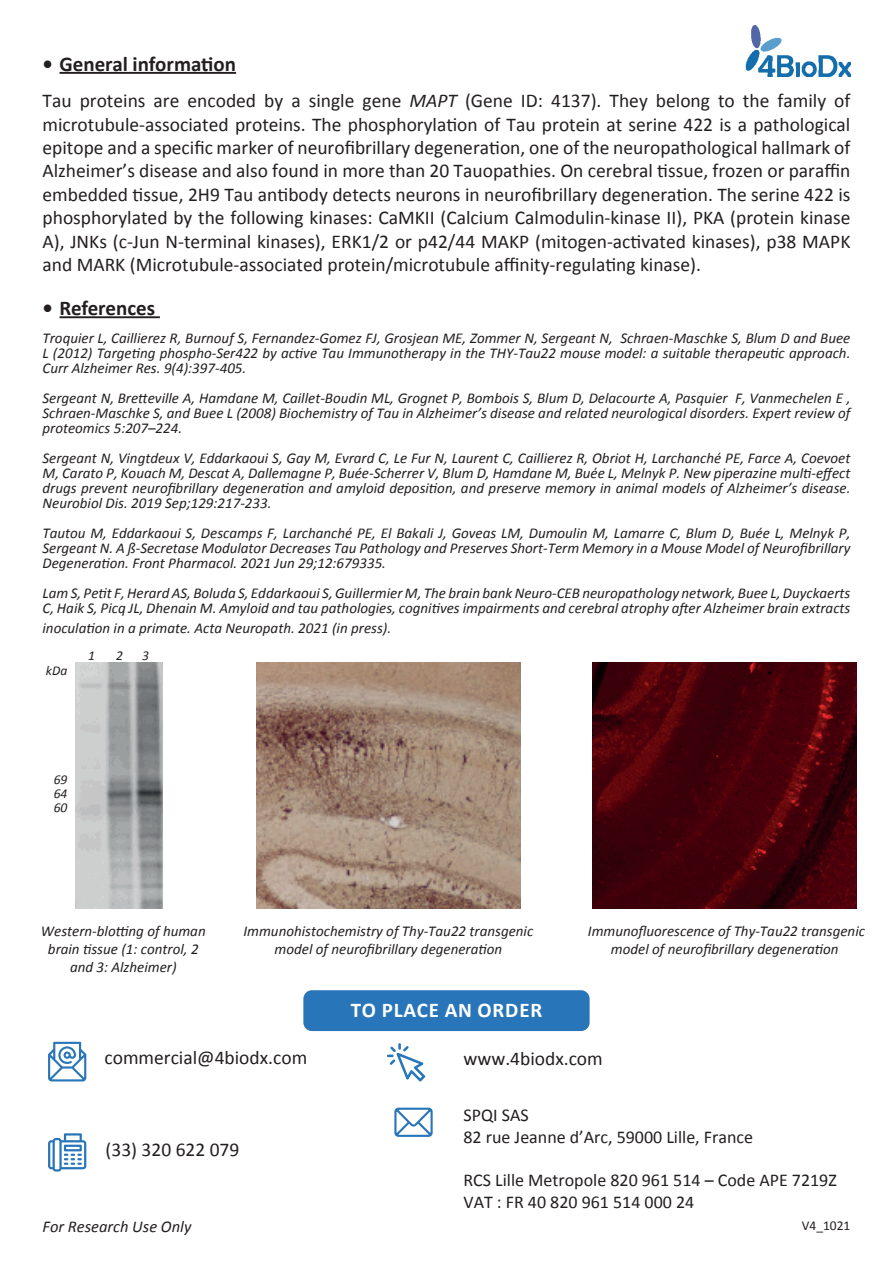
<style>
.page{position:relative;width:893px;height:1263px;background:#fff}
.page>*{position:absolute;margin:0;border:0;box-sizing:border-box;transform-origin:0 0}
.t1{font:700 21px "Calibri";color:#231f20}
.t2{font:700 21px "Calibri";letter-spacing:.04em;color:#fff}
.t3{font:19.5px/23.4px "Calibri";color:#231f20;text-align:justify}
.t4{font:18px/21.6px "Calibri";color:#231f20}
.t5{font:italic 16.5px "Calibri";color:#231f20}
.t6{font:italic 15px/15px "Calibri";color:#231f20;text-align:justify}
.t7{font:italic 13.5px/13.8px "Calibri";color:#231f20;text-align:justify}
.t8{font:13.5px "Calibri";color:#231f20}
.s1{font-style:italic}
</style>
<div class="page">
<hr style="left:60px;top:72px;width:176px;height:2px;background:#231f20">
<hr style="left:60px;top:316px;width:100px;height:2px;background:#231f20">
<div style="left:303px;top:990px;width:287px;height:41px;background:#2875ba;border-radius:9px"></div>
<img style="left:76px;top:663px;width:86px;height:245px">
<img style="left:745px;top:25px;width:105px;height:52px">
<svg style="left:387px;top:1043px;width:38px;height:38px"></svg>
<svg style="left:48px;top:1042px;width:38px;height:39px"></svg>
<svg style="left:394px;top:1108px;width:39px;height:29px"></svg>
<svg style="left:48px;top:1133px;width:38px;height:38px"></svg>
<img style="left:257px;top:663px;width:263px;height:245px">
<img style="left:593px;top:663px;width:264px;height:245px">
<h1 class="t1" style="left:43px;top:51px;width:195px">• General information</h1>
<p class="t3" style="left:43px;top:89px;width:809px">Tau proteins are encoded by a single gene <span class="s1">MAPT</span> (Gene ID: 4137). They belong to the family of microtubule-associated proteins. The phosphorylation of Tau protein at serine 422 is a pathological epitope and a specific marker of neurofibrillary degeneration, one of the neuropathological hallmark of Alzheimer’s disease and also found in more than 20 Tauopathies. On cerebral tissue, frozen or paraffin embedded tissue, 2H9 Tau antibody detects neurons in neurofibrillary degeneration. The serine 422 is phosphorylated by the following kinases: CaMKII (Calcium Calmodulin-kinase II), PKA (protein kinase A), JNKs (c-Jun N-terminal kinases), ERK1/2 or p42/44 MAKP (mitogen-activated kinases), p38 MAPK and MARK (Microtubule-associated protein/microtubule affinity-regulating kinase).</p>
<h1 class="t1" style="left:43px;top:295px;width:114px">• References</h1>
<p class="t6" style="left:43px;top:330px;width:809px">Troquier L, Caillierez R, Burnouf S, Fernandez-Gomez FJ, Grosjean ME, Zommer N, Sergeant N, Schraen-Maschke S, Blum D and Buee L (2012) Targeting phospho-Ser422 by active Tau Immunotherapy in the THY-Tau22 mouse model: a suitable therapeutic approach.<br>Curr Alzheimer Res. 9(4):397-405.</p>
<p class="t6" style="left:43px;top:390px;width:809px">Sergeant N, Bretteville A, Hamdane M, Caillet-Boudin ML, Grognet P, Bombois S, Blum D, Delacourte A, Pasquier F, Vanmechelen E , Schraen-Maschke S, and Buee L (2008) Biochemistry of Tau in Alzheimer’s disease and related neurological disorders. Expert review of proteomics 5:207–224.</p>
<p class="t6" style="left:43px;top:450px;width:809px">Sergeant N, Vingtdeux V, Eddarkaoui S, Gay M, Evrard C, Le Fur N, Laurent C, Caillierez R, Obriot H, Larchanché PE, Farce A, Coevoet M, Carato P, Kouach M, Descat A, Dallemagne P, Buée-Scherrer V, Blum D, Hamdane M, Buée L, Melnyk P. New piperazine multi-effect drugs prevent neurofibrillary degeneration and amyloid deposition, and preserve memory in animal models of Alzheimer’s disease.<br>Neurobiol Dis. 2019 Sep;129:217-233.</p>
<p class="t6" style="left:43px;top:525px;width:809px">Tautou M, Eddarkaoui S, Descamps F, Larchanché PE, El Bakali J, Goveas LM, Dumoulin M, Lamarre C, Blum D, Buée L, Melnyk P, Sergeant N. A ß-Secretase Modulator Decreases Tau Pathology and Preserves Short-Term Memory in a Mouse Model of Neurofibrillary Degeneration. Front Pharmacol. 2021 Jun 29;12:679335.</p>
<p class="t6" style="left:43px;top:585px;width:809px">Lam S, Petit F, Herard AS, Boluda S, Eddarkaoui S, Guillermier M, The brain bank Neuro-CEB neuropathology network, Buee L, Duyckaerts<br>C, Haik S, Picq JL, Dhenain M. Amyloid and tau pathologies, cognitives impairments and cerebral atrophy after Alzheimer brain extracts</p>
<p class="t6" style="left:43px;top:620px;width:350px">inoculation in a primate. Acta Neuropath. 2021 (in press).</p>
<p class="t7" style="left:46px;top:663px;width:23px">kDa</p>
<p class="t7" style="left:88px;top:648px;width:8px">1</p>
<p class="t7" style="left:116px;top:648px;width:8px">2</p>
<p class="t7" style="left:142px;top:648px;width:8px">3</p>
<p class="t7" style="left:54px;top:772px;width:15px">69<br>64<br>60</p>
<p class="t6" style="left:41px;top:921px;width:166px;line-height:18px;text-align:center">Western-blotting of human brain tissue (1: control, 2 and 3: Alzheimer)</p>
<p class="t6" style="left:243px;top:921px;width:291px;line-height:18px;text-align:center">Immunohistochemistry of Thy-Tau22 transgenic model of neurofibrillary degeneration</p>
<p class="t6" style="left:588px;top:921px;width:279px;line-height:18px;text-align:center">Immunofluorescence of Thy-Tau22 transgenic model of neurofibrillary degeneration</p>
<h2 class="t3" style="left:105px;top:1046px;width:204px">commercial@4biodx.com</h2>
<h2 class="t3" style="left:106px;top:1138px;width:135px">(33) 320 622 079</h2>
<h1 class="t2" style="left:351px;top:997px;width:193px">TO PLACE AN ORDER</h1>
<h2 class="t3" style="left:463px;top:1047px;width:141px">www.4biodx.com</h2>
<p class="t4" style="left:463px;top:1104px;width:291px">SPQI SAS<br>82 rue Jeanne d’Arc, 59000 Lille, France</p>
<p class="t4" style="left:463px;top:1169px;width:375px">RCS Lille Metropole 820 961 514 – Code APE 7219Z<br>VAT : FR 40 820 961 514 000 24</p>
<p class="t5" style="left:43px;top:1215px;width:150px">For Research Use Only</p>
<p class="t8" style="left:802px;top:1217px;width:50px">V4_1021</p>
</div>
